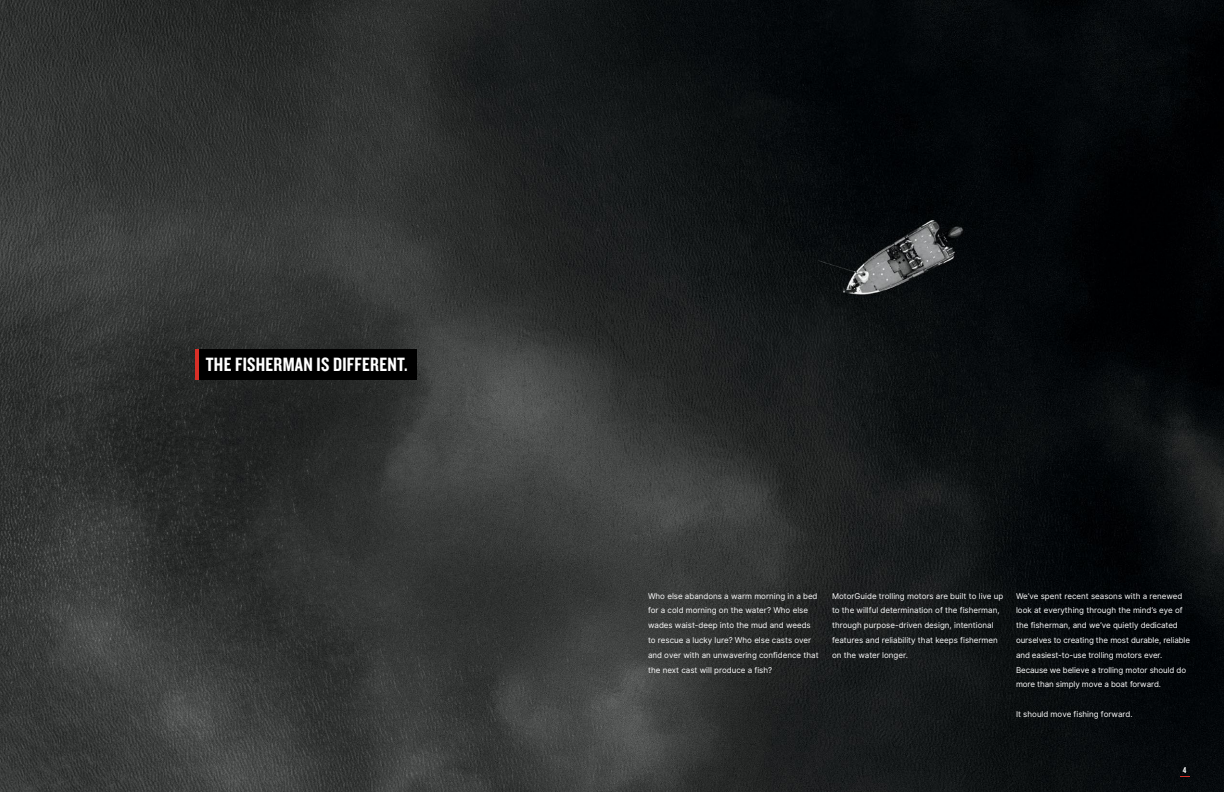
<style>
.page{position:relative;width:1224px;height:792px;background:#fff}
.page>*{position:absolute;margin:0;border:0;box-sizing:border-box;transform-origin:0 0}
.t1{font:20px "Knockout 49 Liteweight";letter-spacing:.015em;color:#fff}
.t2{font:9px "Knockout 49 Liteweight";color:#fff}
.t3{font:8px/14.8px "Inter UI";color:#fff}
</style>
<div class="page">
<img style="left:0;top:0;width:612px;height:792px">
<img style="left:612px;top:0;width:612px;height:792px">
<svg style="left:195px;top:349px;width:5px;height:30px"></svg>
<div style="left:200px;top:349px;width:217px;height:30px;background:#000"></div>
<h1 class="t1" style="left:206px;top:351px;width:203px">THE FISHERMAN IS DIFFERENT.</h1>
<p class="t3" style="left:648px;top:589px;width:172px">Who else abandons a warm morning in a bed for a cold morning on the water? Who else wades waist-deep into the mud and weeds to rescue a lucky lure? Who else casts over and over with an unwavering confidence that the next cast will produce a fish?</p>
<p class="t3" style="left:832px;top:589px;width:173px">MotorGuide trolling motors are built to live up to the willful determination of the fisherman, through purpose-driven design, intentional features and reliability that keeps fishermen on the water longer.</p>
<p class="t3" style="left:1016px;top:589px;width:176px">We’ve spent recent seasons with a renewed look at everything through the mind’s eye of the fisherman, and we’ve quietly dedicated ourselves to creating the most durable, reliable and easiest-to-use trolling motors ever.<br>Because we believe a trolling motor should do more than simply move a boat forward.</p>
<p class="t3" style="left:1016px;top:707px;width:118px">It should move fishing forward.</p>
<p class="t2" style="left:1183px;top:765px;width:5px">4</p>
</div>
